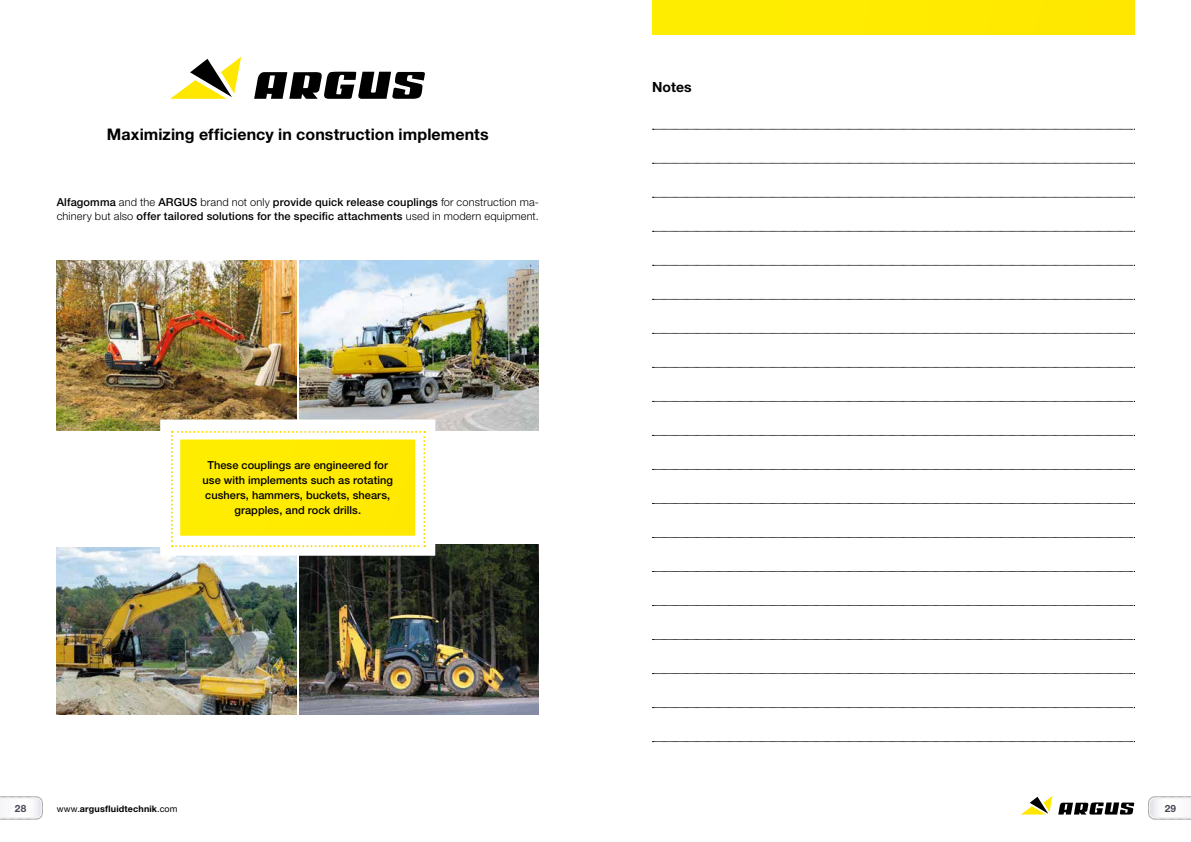
<style>
.page{position:relative;width:1191px;height:842px;background:#fff}
.page>*{position:absolute;margin:0;border:0;box-sizing:border-box;transform-origin:0 0}
.t1{font:700 16px "Helvetica Neue LT Std";letter-spacing:.005em;color:#000}
.t2{font:700 14px "Helvetica Neue LT Std";color:#000}
.t3{font:500 11px/15px "Helvetica Neue LT Std";letter-spacing:.01em;color:#000;text-align:center}
.t4{font:700 10px "Helvetica Neue LT Std";color:#454655}
.t5{font:700 9px "Helvetica Neue LT Std";letter-spacing:.02em;color:#000}
.s1{font-weight:300}
.s2{font-weight:400}
</style>
<div class="page">
<svg style="left:254px;top:71px;width:171px;height:28px"></svg>
<svg style="left:170px;top:57px;width:71px;height:42px"></svg>
<svg style="left:0;top:796px;width:43px;height:24px"></svg>
<svg style="left:1148px;top:796px;width:43px;height:24px"></svg>
<svg style="left:1058px;top:802px;width:76px;height:12px"></svg>
<svg style="left:1021px;top:796px;width:31px;height:18px"></svg>
<img style="left:57px;top:261px;width:239px;height:170px">
<img style="left:299px;top:544px;width:240px;height:170px">
<img style="left:299px;top:261px;width:240px;height:170px">
<img style="left:57px;top:547px;width:239px;height:167px">
<div style="left:652px;top:0;width:482px;height:34px;background:#ffeb00"></div>
<svg style="left:652px;top:129px;width:483px;height:1px"></svg>
<svg style="left:652px;top:163px;width:483px;height:1px"></svg>
<svg style="left:652px;top:197px;width:483px;height:1px"></svg>
<svg style="left:652px;top:231px;width:483px;height:1px"></svg>
<svg style="left:652px;top:265px;width:483px;height:1px"></svg>
<svg style="left:652px;top:299px;width:483px;height:1px"></svg>
<svg style="left:652px;top:333px;width:483px;height:1px"></svg>
<svg style="left:652px;top:367px;width:483px;height:1px"></svg>
<svg style="left:652px;top:401px;width:483px;height:1px"></svg>
<svg style="left:652px;top:435px;width:483px;height:1px"></svg>
<svg style="left:652px;top:469px;width:483px;height:1px"></svg>
<svg style="left:652px;top:503px;width:483px;height:1px"></svg>
<svg style="left:652px;top:537px;width:483px;height:1px"></svg>
<svg style="left:652px;top:571px;width:483px;height:1px"></svg>
<svg style="left:652px;top:605px;width:483px;height:1px"></svg>
<svg style="left:652px;top:639px;width:483px;height:1px"></svg>
<svg style="left:652px;top:673px;width:483px;height:1px"></svg>
<svg style="left:652px;top:707px;width:483px;height:1px"></svg>
<svg style="left:652px;top:741px;width:483px;height:1px"></svg>
<svg style="left:171px;top:431px;width:254px;height:116px"></svg>
<h1 class="t1" style="left:107px;top:125px;width:383px">Maximizing efficiency in construction implements</h1>
<p class="t3" style="left:57px;top:195px;width:483px;line-height:14px;text-align:left">Alfagomma <span class="s1">and the</span> ARGUS <span class="s1">brand not only</span> provide quick release couplings <span class="s1">for construction ma&shy;chinery but also</span> offer tailored solutions for the specific attachments <span class="s1">used in modern equipment.</span></p>
<p class="t3" style="left:203px;top:457px;width:192px">These couplings are engineered for use with implements such as rotating cushers, hammers, buckets, shears, grapples, and rock drills.</p>
<p class="t2" style="left:652px;top:79px;width:41px">Notes</p>
<p class="t4" style="left:15px;top:802px;width:13px">28</p>
<p class="t5" style="left:57px;top:803px;width:122px"><span class="s2">www.</span>argusfluidtechnik<span class="s2">.com</span></p>
<p class="t4" style="left:1164px;top:802px;width:13px">29</p>
</div>
